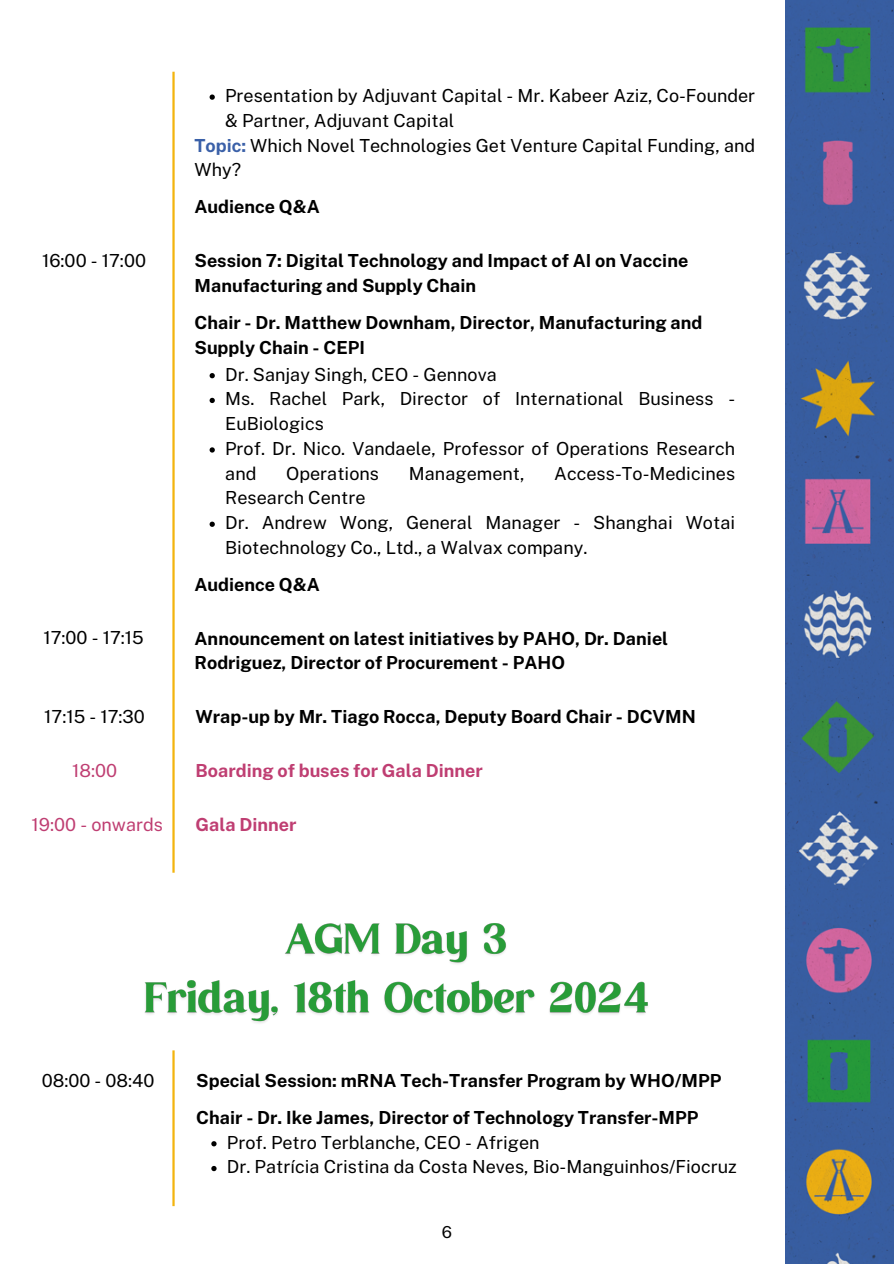
<style>
.page{position:relative;width:894px;height:1264px;background:#fff}
.page>*{position:absolute;margin:0;border:0;box-sizing:border-box;transform-origin:0 0}
.t1{font:18px/24.8px "Public Sans";color:#000}
.t2{font:700 18px/24.8px "Public Sans";color:#000}
.t3{font:700 18px "Public Sans";color:#bf3e72}
.t4{font:18px "Public Sans";color:#bf3e72}
.t5{font:16.5px "Public Sans";color:#000}
.s1{font-weight:700;color:#3a60a8}
</style>
<div class="page">
<hr style="left:172px;top:72px;width:3px;height:800px;background:#f3b40e">
<svg style="left:209px;top:373px;width:6px;height:5px"></svg>
<svg style="left:209px;top:398px;width:6px;height:5px"></svg>
<svg style="left:209px;top:447px;width:6px;height:5px"></svg>
<svg style="left:209px;top:521px;width:6px;height:6px"></svg>
<img style="left:785px;top:0;width:107px;height:790px">
<img style="left:785px;top:790px;width:108px;height:473px">
<svg style="left:209px;top:94px;width:6px;height:6px"></svg>
<svg style="left:211px;top:1141px;width:5px;height:5px"></svg>
<svg style="left:211px;top:1166px;width:5px;height:5px"></svg>
<hr style="left:172px;top:1050px;width:3px;height:156px;background:#f3b40e">
<img style="left:144px;top:923px;width:504px;height:100px">
<p class="t1" style="left:42px;top:248px;width:105px">16:00 - 17:00</p>
<p class="t1" style="left:225px;top:83px;width:531px">Presentation by Adjuvant Capital - Mr. Kabeer Aziz, Co-Founder &amp; Partner, Adjuvant Capital</p>
<h2 class="t1" style="left:194px;top:133px;width:562px"><span class="s1">Topic:</span> Which Novel Technologies Get Venture Capital Funding, and<br>Why?</h2>
<h2 class="t2" style="left:194px;top:194px;width:127px">Audience Q&amp;A</h2>
<p class="t2" style="left:194px;top:248px;width:495px">Session 7: Digital Technology and Impact of AI on Vaccine<br>Manufacturing and Supply Chain</p>
<p class="t2" style="left:194px;top:310px;width:509px">Chair - Dr. Matthew Downham, Director, Manufacturing and<br>Supply Chain - CEPI</p>
<p class="t1" style="left:225px;top:361px;width:273px">Dr. Sanjay Singh, CEO - Gennova</p>
<h2 class="t1" style="left:225px;top:386px;width:511px">Ms. Rachel Park, Director of International Business -<br>EuBiologics</h2>
<p class="t1" style="left:225px;top:436px;width:511px">Prof. Dr. Nico. Vandaele, Professor of Operations Research and</p>
<p class="t1" style="left:286px;top:460px;width:94px">Operations</p>
<p class="t1" style="left:408px;top:460px;width:117px">Management,</p>
<p class="t1" style="left:554px;top:460px;width:182px">Access-To-Medicines</p>
<p class="t1" style="left:225px;top:485px;width:142px">Research Centre</p>
<h2 class="t1" style="left:225px;top:510px;width:511px">Dr. Andrew Wong, General Manager - Shanghai Wotai<br>Biotechnology Co., Ltd., a Walvax company.</h2>
<h2 class="t2" style="left:194px;top:571px;width:127px">Audience Q&amp;A</h2>
<p class="t1" style="left:43px;top:625px;width:102px">17:00 - 17:15</p>
<p class="t2" style="left:194px;top:625px;width:475px">Announcement on latest initiatives by PAHO, Dr. Daniel<br>Rodriguez, Director of Procurement - PAHO</p>
<p class="t1" style="left:44px;top:704px;width:102px">17:15 - 17:30</p>
<p class="t2" style="left:195px;top:704px;width:501px">Wrap-up by Mr. Tiago Rocca, Deputy Board Chair - DCVMN</p>
<h2 class="t4" style="left:72px;top:760px;width:47px">18:00</h2>
<p class="t3" style="left:195px;top:760px;width:289px">Boarding of buses for Gala Dinner</p>
<h2 class="t4" style="left:32px;top:813px;width:133px">19:00 - onwards</h2>
<p class="t3" style="left:195px;top:813px;width:102px">Gala Dinner</p>
<h2 class="t1" style="left:42px;top:1068px;width:114px">08:00 - 08:40</h2>
<h2 class="t2" style="left:196px;top:1068px;width:526px">Special Session: mRNA Tech-Transfer Program by WHO/MPP</h2>
<p class="t2" style="left:196px;top:1104px;width:503px">Chair - Dr. Ike James, Director of Technology Transfer-MPP</p>
<p class="t1" style="left:227px;top:1129px;width:314px">Prof. Petro Terblanche, CEO - Afrigen</p>
<p class="t1" style="left:227px;top:1154px;width:511px">Dr. Patrícia Cristina da Costa Neves, Bio-Manguinhos/Fiocruz</p>
<p class="t5" style="left:441px;top:1221px;width:12px">6</p>
</div>
